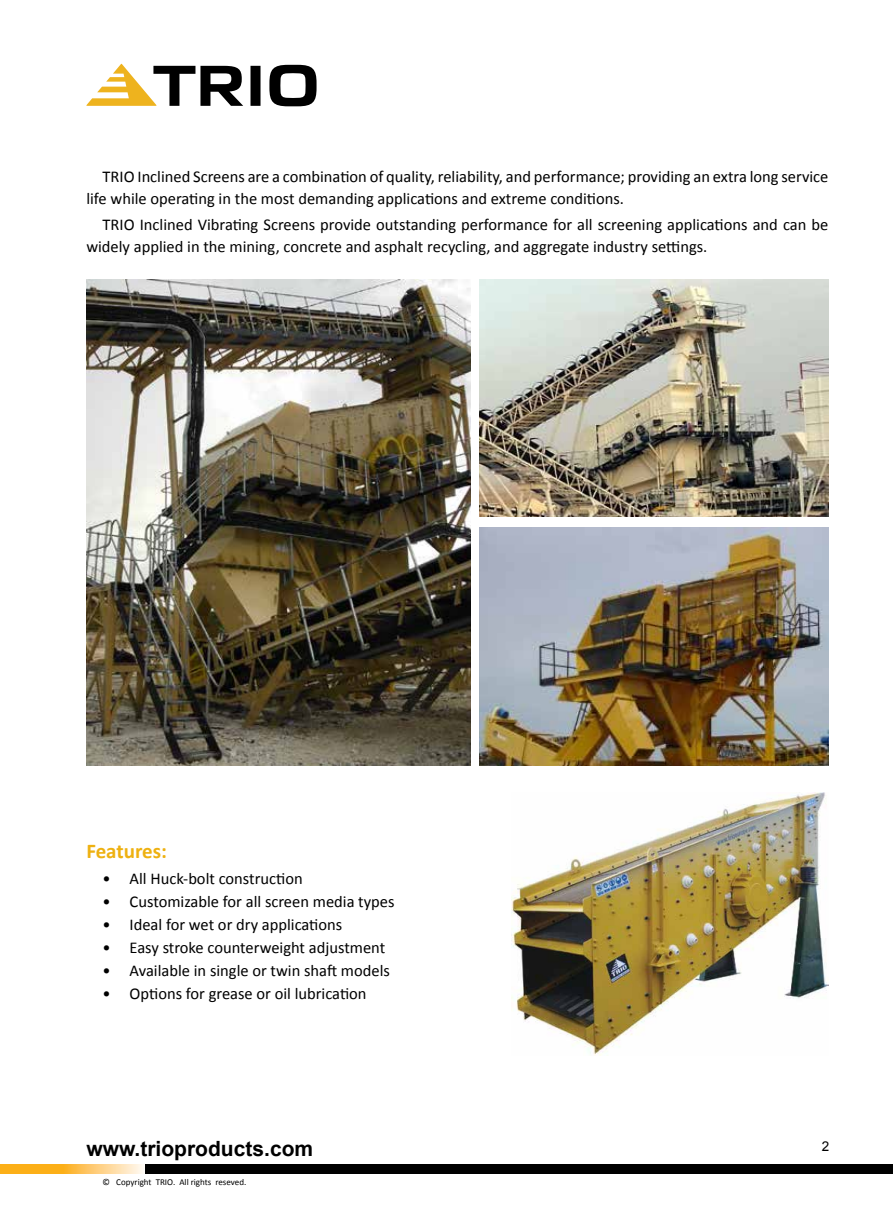
<style>
.page{position:relative;width:893px;height:1212px;background:#fff}
.page>*{position:absolute;margin:0;border:0;box-sizing:border-box;transform-origin:0 0}
.t1{font:700 21px "Arial";color:#000}
.t2{font:700 21px "Calibri";color:#eeb111}
.t3{font:16.5px/21.6px "Calibri";color:#000}
.t4{font:13.5px "Arial";color:#000}
.t5{font:9px "Calibri";color:#000}
</style>
<div class="page">
<div style="left:144px;top:1164px;width:749px;height:10px;background:#000"></div>
<svg style="left:63px;top:1164px;width:80px;height:10px"></svg>
<div style="left:0;top:1164px;width:63px;height:10px;background:#fcaf17"></div>
<svg style="left:86px;top:64px;width:231px;height:42px"></svg>
<img style="left:86px;top:279px;width:385px;height:486px">
<img style="left:480px;top:279px;width:348px;height:238px">
<img style="left:480px;top:528px;width:348px;height:237px">
<img style="left:511px;top:793px;width:317px;height:262px">
<p class="t3" style="left:86px;top:166px;width:743px;text-indent:16px">TRIO Inclined Screens are a combination of quality, reliability, and performance; providing an extra long service life while operating in the most demanding applications and extreme conditions.</p>
<p class="t3" style="left:86px;top:214px;width:743px;text-indent:16px">TRIO Inclined Vibrating Screens provide outstanding performance for all screening applications and can be widely applied in the mining, concrete and asphalt recycling, and aggregate industry settings.</p>
<p class="t2" style="left:86px;top:838px;width:82px">Features:</p>
<p class="t3" style="left:103px;top:868px;width:202px">• All Huck-bolt construction</p>
<p class="t3" style="left:103px;top:891px;width:293px">• Customizable for all screen media types</p>
<p class="t3" style="left:103px;top:914px;width:241px">• Ideal for wet or dry applications</p>
<p class="t3" style="left:103px;top:937px;width:284px">• Easy stroke counterweight adjustment</p>
<p class="t3" style="left:103px;top:960px;width:289px">• Available in single or twin shaft models</p>
<p class="t3" style="left:103px;top:982px;width:265px">• Options for grease or oil lubrication</p>
<p class="t1" style="left:86px;top:1134px;width:228px">www.trioproducts.com</p>
<p class="t4" style="left:822px;top:1137px;width:9px">2</p>
<p class="t5" style="left:103px;top:1176px;width:145px">© Copyright TRIO. All rights reseved.</p>
</div>
